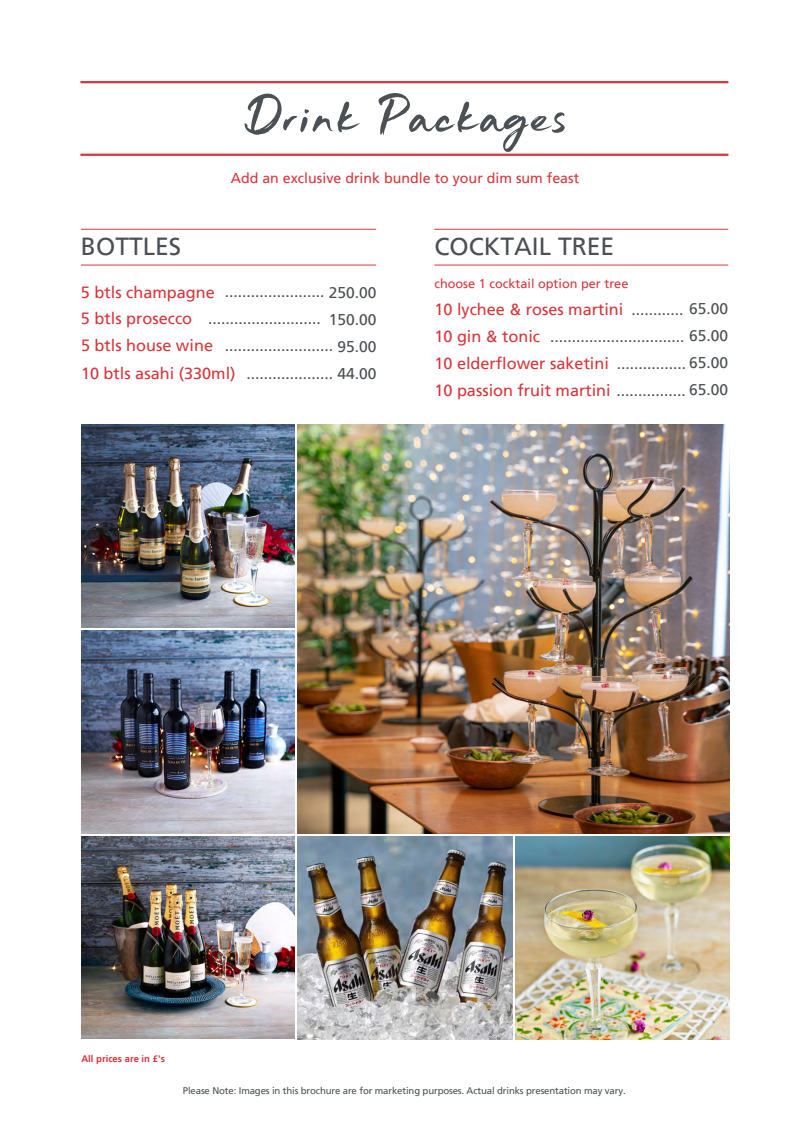
<style>
.page{position:relative;width:810px;height:1146px;background:#fff}
.page>*{position:absolute;margin:0;border:0;box-sizing:border-box;transform-origin:0 0}
.t1{font:55.6px "Just Wright";letter-spacing:.05em;color:#4b5055}
.t2{font:24.7px "Frutiger LT";color:#4b5055}
.t3{font:16.3px "Frutiger LT";color:#d83439}
.t4{font:15.6px "Frutiger LT";color:#4b5055}
.t5{font:14.2px "Frutiger LT";color:#d83439}
.t6{font:12.7px "Frutiger LT";color:#d83439}
.t7{font:9.6px "Frutiger LT";letter-spacing:-.015em;color:#4b5055}
.t8{font:700 9.5px "Frutiger LT";color:#d83439}
.s1{font-size:15.6px;color:#4b5055}
</style>
<div class="page">
<img style="left:81px;top:425px;width:214px;height:202px">
<img style="left:81px;top:630px;width:214px;height:203px">
<img style="left:81px;top:837px;width:214px;height:202px">
<img style="left:298px;top:837px;width:214px;height:202px">
<img style="left:515px;top:837px;width:214px;height:202px">
<img style="left:298px;top:425px;width:431px;height:409px">
<hr style="left:81px;top:265px;width:295px;height:1px;background:#d83439">
<hr style="left:434px;top:265px;width:294px;height:1px;background:#d83439">
<hr style="left:434px;top:229px;width:294px;height:1px;background:#d83439">
<hr style="left:81px;top:229px;width:295px;height:1px;background:#d83439">
<hr style="left:80px;top:154px;width:648px;height:2px;background:#d83439">
<hr style="left:80px;top:81px;width:648px;height:2px;background:#d83439">
<p class="t1" style="left:243px;top:91px;width:324px">Drink Packages</p>
<p class="t5" style="left:231px;top:170px;width:350px">Add an exclusive drink bundle to your dim sum feast</p>
<p class="t2" style="left:81px;top:232px;width:102px">BOTTLES</p>
<p class="t3" style="left:81px;top:282px;width:135px">5 btls champagne</p>
<p class="t4" style="left:225px;top:283px;width:153px">....................... 250.00</p>
<p class="t3" style="left:81px;top:309px;width:113px">5 btls prosecco</p>
<p class="t4" style="left:208px;top:309px;width:114px">..........................</p>
<p class="t4" style="left:329px;top:310px;width:49px">150.00</p>
<p class="t3" style="left:81px;top:336px;width:134px">5 btls house wine</p>
<p class="t4" style="left:225px;top:336px;width:153px">......................... 95.00</p>
<p class="t3" style="left:81px;top:363px;width:156px">10 btls asahi (330ml)</p>
<p class="t4" style="left:246px;top:364px;width:132px">.................... 44.00</p>
<p class="t2" style="left:434px;top:232px;width:182px">COCKTAIL TREE</p>
<p class="t6" style="left:434px;top:276px;width:196px">choose 1 cocktail option per tree</p>
<p class="t3" style="left:434px;top:300px;width:191px">10 lychee &amp; roses martini</p>
<p class="t4" style="left:631px;top:300px;width:98px">............ 65.00</p>
<p class="t3" style="left:434px;top:327px;width:107px">10 gin &amp; tonic</p>
<p class="t4" style="left:550px;top:327px;width:180px">............................... 65.00</p>
<p class="t3" style="left:434px;top:354px;width:176px">10 elderflower saketini</p>
<p class="t4" style="left:617px;top:354px;width:113px">................ 65.00</p>
<p class="t3" style="left:434px;top:380px;width:295px">10 passion fruit martini <span class="s1">................ 65.00</span></p>
<p class="t8" style="left:81px;top:1055px;width:85px">All prices are in £'s</p>
<p class="t7" style="left:183px;top:1085px;width:444px">Please Note: Images in this brochure are for marketing purposes. Actual drinks presentation may vary.</p>
</div>
